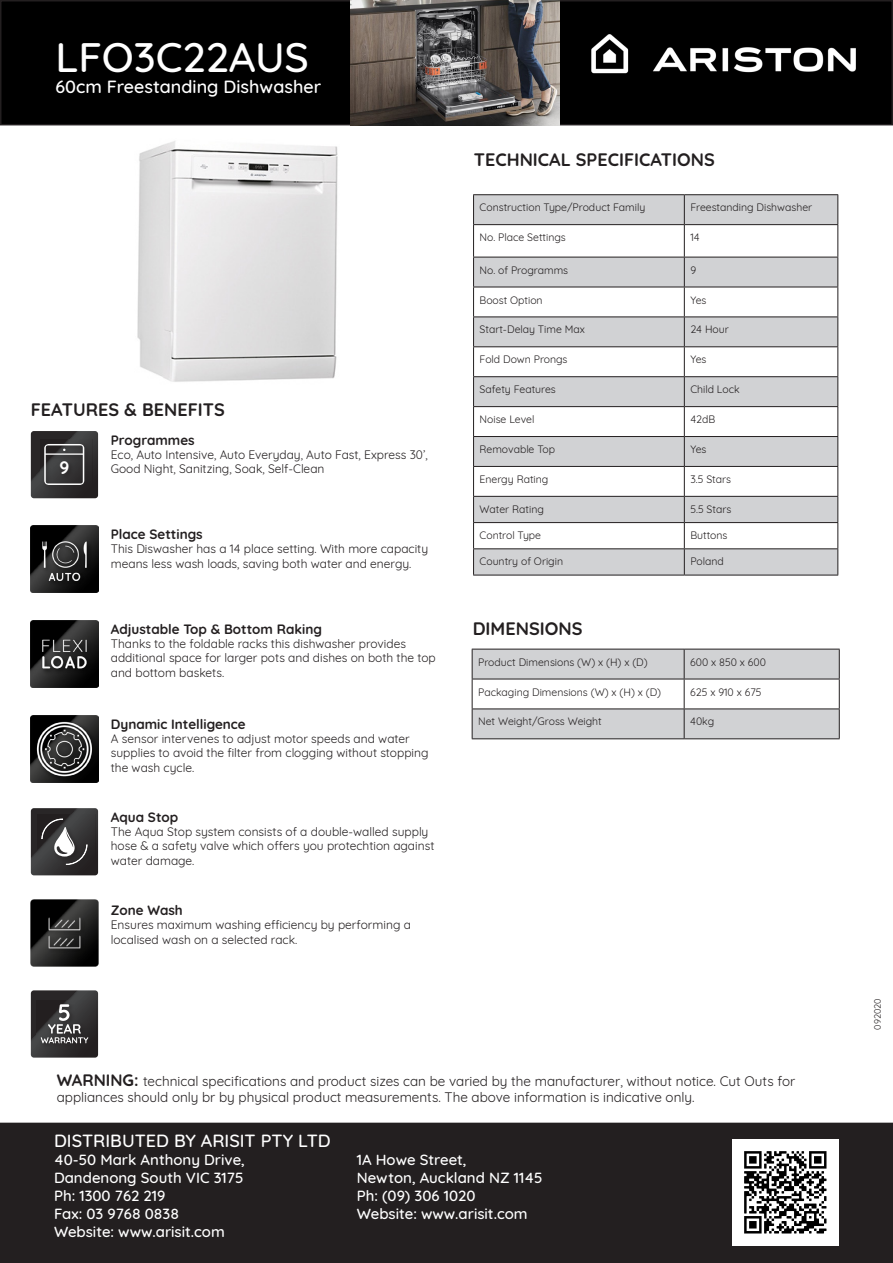
<style>
.page{position:relative;width:893px;height:1263px;background:#fff}
.page>*{position:absolute;margin:0;border:0;box-sizing:border-box;transform-origin:0 0}
.t1{font:500 42px "Quicksand";color:#fff}
.t2{font:500 18px "Quicksand";color:#fff}
.t3{font:700 18px "Quicksand";color:#231f20}
.t4{font:700 18px "Quicksand";color:#fff}
.t5{font:500 15px/18px "Quicksand";color:#fff}
.t6{font:13.5px/16.2px "Quicksand";color:#231f20}
.t7{font:700 13.5px "Quicksand";color:#231f20}
.t8{font:12px/14.4px "Quicksand";color:#231f20}
.t9{font:10.5px "Quicksand";color:#231f20}
.t10{font:9px "Quicksand";color:#231f20}
.s1{font-weight:700;font-size:16.5px}
</style>
<div class="page">
<div style="left:1px;top:1px;width:891px;height:124px;background:#000"></div>
<div style="left:0;top:0;width:893px;height:125px;border:2px solid #231f20"></div>
<img style="left:591px;top:34px;width:265px;height:40px">
<svg style="left:474px;top:195px;width:363px;height:380px;fill:#d1d2d4"></svg>
<hr style="left:473px;top:194px;width:211px;height:1px;background:#231f20">
<svg style="left:473px;top:195px;width:1px;height:29px"></svg>
<hr style="left:684px;top:194px;width:154px;height:1px;background:#231f20">
<svg style="left:684px;top:195px;width:1px;height:29px"></svg>
<svg style="left:837px;top:195px;width:1px;height:29px"></svg>
<hr style="left:473px;top:224px;width:211px;height:1px;background:#231f20">
<hr style="left:473px;top:225px;width:1px;height:32px;background:#231f20">
<hr style="left:684px;top:224px;width:154px;height:1px;background:#231f20">
<hr style="left:684px;top:225px;width:1px;height:32px;background:#231f20">
<hr style="left:837px;top:225px;width:1px;height:32px;background:#231f20">
<hr style="left:473px;top:257px;width:211px;height:1px;background:#231f20">
<hr style="left:473px;top:257px;width:1px;height:30px;background:#231f20">
<hr style="left:684px;top:257px;width:154px;height:1px;background:#231f20">
<hr style="left:684px;top:257px;width:1px;height:30px;background:#231f20">
<hr style="left:837px;top:257px;width:1px;height:30px;background:#231f20">
<hr style="left:473px;top:287px;width:211px;height:1px;background:#231f20">
<hr style="left:684px;top:287px;width:154px;height:1px;background:#231f20">
<hr style="left:473px;top:316px;width:211px;height:1px;background:#231f20">
<hr style="left:684px;top:316px;width:154px;height:1px;background:#231f20">
<hr style="left:473px;top:346px;width:211px;height:1px;background:#231f20">
<hr style="left:684px;top:346px;width:154px;height:1px;background:#231f20">
<hr style="left:473px;top:376px;width:211px;height:1px;background:#231f20">
<hr style="left:684px;top:376px;width:154px;height:1px;background:#231f20">
<hr style="left:473px;top:406px;width:211px;height:1px;background:#231f20">
<hr style="left:684px;top:406px;width:154px;height:1px;background:#231f20">
<hr style="left:473px;top:436px;width:211px;height:1px;background:#231f20">
<hr style="left:684px;top:436px;width:154px;height:1px;background:#231f20">
<hr style="left:473px;top:466px;width:211px;height:1px;background:#231f20">
<hr style="left:684px;top:466px;width:154px;height:1px;background:#231f20">
<hr style="left:473px;top:496px;width:211px;height:1px;background:#231f20">
<hr style="left:684px;top:496px;width:154px;height:1px;background:#231f20">
<hr style="left:473px;top:522px;width:211px;height:1px;background:#231f20">
<hr style="left:684px;top:522px;width:154px;height:1px;background:#231f20">
<hr style="left:473px;top:548px;width:211px;height:1px;background:#231f20">
<svg style="left:473px;top:287px;width:1px;height:288px"></svg>
<hr style="left:684px;top:548px;width:154px;height:1px;background:#231f20">
<svg style="left:684px;top:287px;width:1px;height:288px"></svg>
<svg style="left:837px;top:287px;width:1px;height:288px"></svg>
<hr style="left:473px;top:575px;width:211px;height:1px;background:#231f20">
<hr style="left:684px;top:575px;width:154px;height:1px;background:#231f20">
<svg style="left:472px;top:649px;width:368px;height:89px"></svg>
<hr style="left:472px;top:738px;width:212px;height:1px;background:#231f20">
<hr style="left:684px;top:738px;width:156px;height:1px;background:#231f20">
<div style="left:1px;top:1123px;width:891px;height:139px;background:#231f20"></div>
<div style="left:0;top:1123px;width:893px;height:140px;border:2px solid #231f20"></div>
<img style="left:733px;top:1140px;width:106px;height:106px">
<img style="left:137px;top:141px;width:201px;height:241px">
<img style="left:350px;top:0;width:209px;height:125px">
<img style="left:31px;top:525px;width:67px;height:67px">
<svg style="left:31px;top:990px;width:67px;height:67px;background:#414041"></svg>
<img style="left:31px;top:620px;width:67px;height:67px">
<svg style="left:31px;top:808px;width:67px;height:67px;background:#454344"></svg>
<svg style="left:31px;top:431px;width:67px;height:67px;background:#3e3c3d"></svg>
<img style="left:31px;top:899px;width:67px;height:67px">
<img style="left:31px;top:715px;width:67px;height:67px">
<p class="t1" style="left:56px;top:23px;width:255px">LFO3C22AUS</p>
<p class="t2" style="left:56px;top:72px;width:267px">60cm Freestanding Dishwasher</p>
<p class="t3" style="left:31px;top:395px;width:195px">FEATURES &amp; BENEFITS</p>
<p class="t4" style="left:59px;top:453px;width:11px">9</p>
<p class="t7" style="left:111px;top:429px;width:85px">Programmes</p>
<p class="t8" style="left:111px;top:446px;width:318px">Eco, Auto Intensive, Auto Everyday, Auto Fast, Express 30’,<br>Good Night, Sanitzing, Soak, Self-Clean</p>
<p class="t7" style="left:111px;top:523px;width:93px">Place Settings</p>
<p class="t8" style="left:111px;top:540px;width:319px">This Diswasher has a 14 place setting. With more capacity means less wash loads, saving both water and energy.</p>
<p class="t7" style="left:111px;top:617px;width:213px">Adjustable Top &amp; Bottom Raking</p>
<p class="t8" style="left:111px;top:635px;width:326px">Thanks to the foldable racks this dishwasher provides additional space for larger pots and dishes on both the top and bottom baskets.</p>
<p class="t7" style="left:111px;top:713px;width:136px">Dynamic Intelligence</p>
<p class="t8" style="left:111px;top:730px;width:319px">A sensor intervenes to adjust motor speeds and water supplies to avoid the filter from clogging without stopping the wash cycle.</p>
<p class="t7" style="left:111px;top:806px;width:69px">Aqua Stop</p>
<p class="t8" style="left:111px;top:823px;width:325px">The Aqua Stop system consists of a double-walled supply hose &amp; a safety valve which offers you protechtion against water damage.</p>
<p class="t7" style="left:111px;top:899px;width:74px">Zone Wash</p>
<p class="t8" style="left:111px;top:916px;width:302px">Ensures maximum washing efficiency by performing a localised wash on a selected rack.</p>
<p class="t3" style="left:474px;top:144px;width:242px">TECHNICAL SPECIFICATIONS</p>
<p class="t9" style="left:480px;top:199px;width:167px">Construction Type/Product Family</p>
<p class="t9" style="left:690px;top:199px;width:123px">Freestanding Dishwasher</p>
<p class="t9" style="left:480px;top:229px;width:88px">No. Place Settings</p>
<p class="t9" style="left:690px;top:229px;width:11px">14</p>
<p class="t9" style="left:480px;top:262px;width:90px">No. of Programms</p>
<p class="t9" style="left:690px;top:262px;width:7px">9</p>
<p class="t9" style="left:480px;top:292px;width:65px">Boost Option</p>
<p class="t9" style="left:690px;top:292px;width:18px">Yes</p>
<p class="t9" style="left:480px;top:321px;width:107px">Start-Delay Time Max</p>
<p class="t9" style="left:690px;top:321px;width:40px">24 Hour</p>
<p class="t9" style="left:480px;top:351px;width:89px">Fold Down Prongs</p>
<p class="t9" style="left:690px;top:351px;width:18px">Yes</p>
<p class="t9" style="left:480px;top:381px;width:78px">Safety Features</p>
<p class="t9" style="left:690px;top:381px;width:51px">Child Lock</p>
<p class="t9" style="left:480px;top:411px;width:56px">Noise Level</p>
<p class="t9" style="left:690px;top:411px;width:26px">42dB</p>
<p class="t9" style="left:480px;top:441px;width:77px">Removable Top</p>
<p class="t9" style="left:690px;top:441px;width:18px">Yes</p>
<p class="t9" style="left:480px;top:471px;width:70px">Energy Rating</p>
<p class="t9" style="left:690px;top:471px;width:42px">3.5 Stars</p>
<p class="t9" style="left:480px;top:501px;width:66px">Water Rating</p>
<p class="t9" style="left:690px;top:501px;width:43px">5.5 Stars</p>
<p class="t9" style="left:480px;top:527px;width:63px">Control Type</p>
<p class="t9" style="left:690px;top:527px;width:39px">Buttons</p>
<p class="t9" style="left:480px;top:553px;width:85px">Country of Origin</p>
<p class="t9" style="left:690px;top:553px;width:35px">Poland</p>
<p class="t3" style="left:473px;top:613px;width:111px">DIMENSIONS</p>
<p class="t9" style="left:478px;top:654px;width:171px">Product Dimensions (W) x (H) x (D)</p>
<p class="t9" style="left:690px;top:654px;width:77px">600 x 850 x 600</p>
<p class="t9" style="left:478px;top:684px;width:185px">Packaging Dimensions (W) x (H) x (D)</p>
<p class="t9" style="left:690px;top:684px;width:73px">625 x 910 x 675</p>
<p class="t9" style="left:478px;top:713px;width:125px">Net Weight/Gross Weight</p>
<p class="t9" style="left:690px;top:713px;width:26px">40kg</p>
<p class="t6" style="left:57px;top:1071px;width:740px"><span class="s1">WARNING:</span> technical specifications and product sizes can be varied by the manufacturer, without notice. Cut Outs for appliances should only br by physical product measurements. The above information is indicative only.</p>
<p class="t2" style="left:54px;top:1126px;width:278px">DISTRIBUTED BY ARISIT PTY LTD</p>
<p class="t5" style="left:54px;top:1149px;width:192px">40-50 Mark Anthony Drive,<br>Dandenong South VIC 3175</p>
<p class="t5" style="left:54px;top:1185px;width:127px">Ph: 1300 762 219<br>Fax: 03 9768 0838</p>
<p class="t5" style="left:54px;top:1221px;width:172px">Website: www.arisit.com</p>
<p class="t5" style="left:357px;top:1149px;width:187px">1A Howe Street,<br>Newton, Auckland NZ 1145<br>Ph: (09) 306 1020</p>
<p class="t5" style="left:357px;top:1203px;width:172px">Website: www.arisit.com</p>
<p class="t10" style="left:871px;top:1029px;width:33px;rotate:-90deg">092020</p>
</div>
